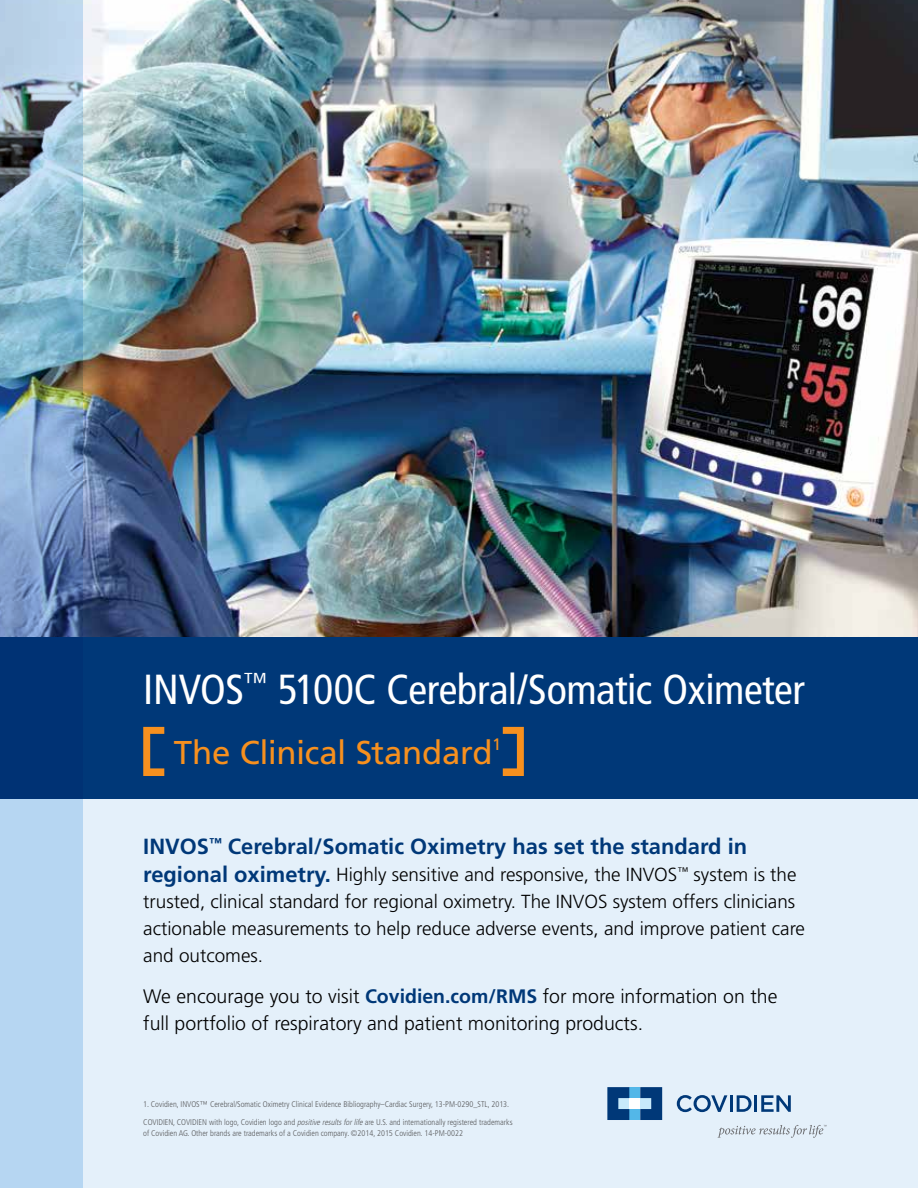
<style>
.page{position:relative;width:918px;height:1188px;background:#fff}
.page>*{position:absolute;margin:0;border:0;box-sizing:border-box;transform-origin:0 0}
.t1{font:condensed 42px "Frutiger LT Std";letter-spacing:-.01em;color:#fff}
.t2{font:33px "Frutiger LT Std";letter-spacing:-.01em;color:#f7901e}
.t3{font:700 21.9px "Frutiger LT Std";color:#003878}
.t4{font:300 19.5px/27px "Frutiger LT Std";color:#000}
.t5{font:300 18.9px/27px "Frutiger LT Std";color:#000}
.t6{font:300 condensed 8.25px/18px "Frutiger LT Std";color:#58595b}
.s1{font-weight:700;font-size:21.9px;color:#003878}
.s2{font-weight:700;color:#003878}
.s3{font-style:italic}
</style>
<div class="page">
<div style="left:0;top:794px;width:918px;height:394px;background:#e4f0fa"></div>
<img style="left:82px;top:0;width:836px;height:638px">
<div style="left:0;top:638px;width:918px;height:162px;background:#003878"></div>
<svg style="left:677px;top:1095px;width:50px;height:17px"></svg>
<hr style="left:730px;top:1095px;width:3px;height:17px;background:#003878">
<svg style="left:737px;top:1095px;width:54px;height:17px"></svg>
<div style="left:629px;top:1098px;width:11px;height:11px;background:#fff"></div>
<div style="left:629px;top:1087px;width:11px;height:11px;background:#53b7e8"></div>
<div style="left:629px;top:1109px;width:11px;height:11px;background:#53b7e8"></div>
<svg style="left:607px;top:1087px;width:22px;height:33px"></svg>
<svg style="left:640px;top:1087px;width:22px;height:33px"></svg>
<svg style="left:717px;top:1125px;width:110px;height:13px"></svg>
<img style="left:0;top:0;width:82px;height:1188px">
<svg style="left:143px;top:727px;width:21px;height:49px"></svg>
<svg style="left:503px;top:727px;width:21px;height:49px"></svg>
<h1 class="t1" style="left:143px;top:665px;width:663px">INVOS<sup>™</sup> 5100C Cerebral/Somatic Oximeter</h1>
<h2 class="t2" style="left:174px;top:734px;width:329px">The Clinical Standard<sup>1</sup></h2>
<h3 class="t3" style="left:143px;top:834px;width:605px">INVOS<sup>™</sup> Cerebral/Somatic Oximetry has set the standard in</h3>
<p class="t5" style="left:143px;top:862px;width:663px"><span class="s1">regional oximetry.</span> Highly sensitive and responsive, the INVOS<sup>™</sup> system is the trusted, clinical standard for regional oximetry. The INVOS system offers clinicians actionable measurements to help reduce adverse events, and improve patient care and outcomes.</p>
<h3 class="t4" style="left:143px;top:983px;width:636px">We encourage you to visit <span class="s2">Covidien.com/RMS</span> for more information on the full portfolio of respiratory and patient monitoring products.</h3>
<p class="t6" style="left:143px;top:1095px;width:371px">1. Covidien, INVOS™ Cerebral/Somatic Oximetry Clinical Evidence Bibliography–Cardiac Surgery, 13-PM-0290_STL, 2013.<br>COVIDIEN, COVIDIEN with logo, Covidien logo and <span class="s3">positiveresultsforlife</span>are U.S. and internationally registered trademarks</p>
<p class="t6" style="left:143px;top:1125px;width:321px">of Covidien AG. Other brands are trademarks of a Covidien company. ©2014, 2015 Covidien. 14-PM-0022</p>
</div>
